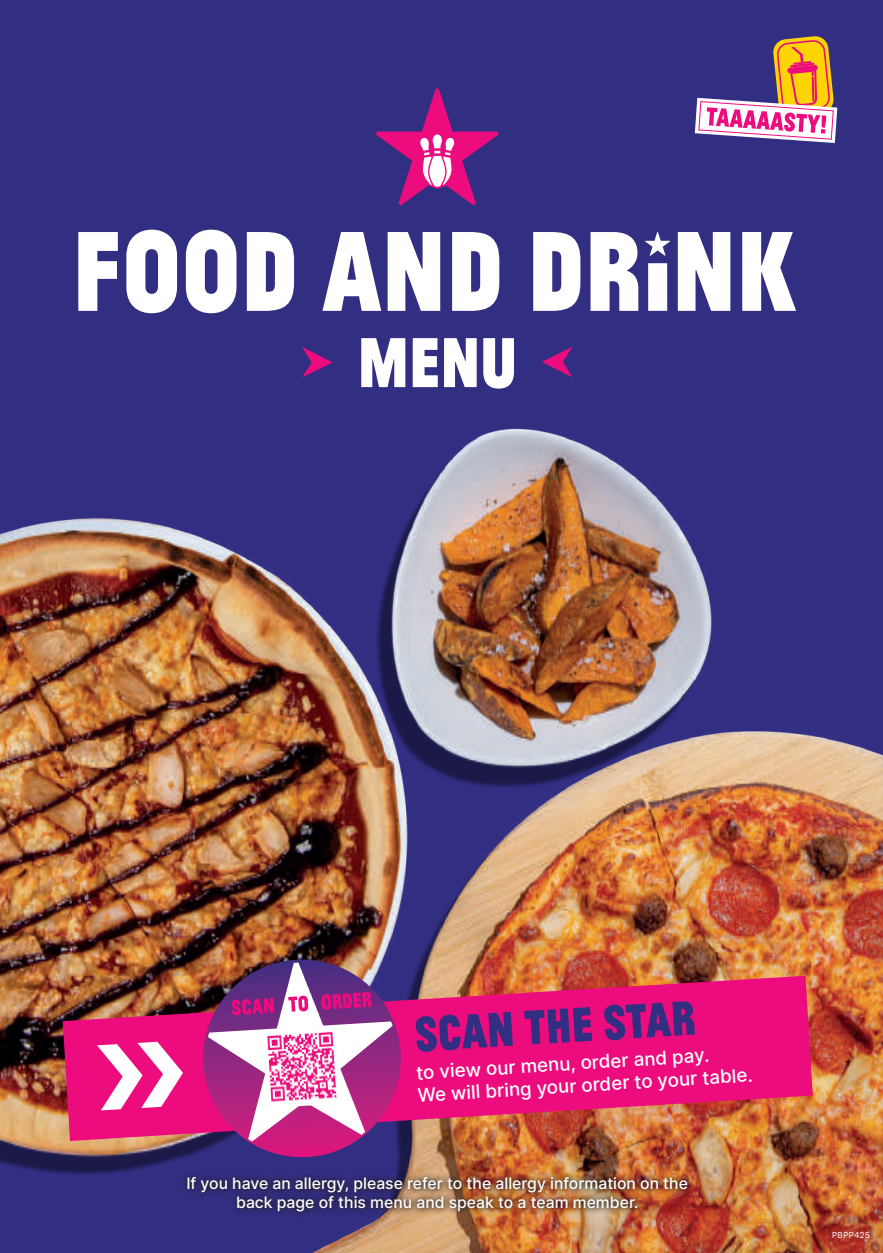
<style>
.page{position:relative;width:883px;height:1253px;background:#322e82}
.page>*{position:absolute;margin:0;border:0;box-sizing:border-box;transform-origin:0 0}
.t1{font:700 73.8px "Jean Luc";color:#fff}
.t2{font:500 18.75px/22.6px "Inter";color:#fff}
.t3{font:500 15.75px/18.9px "Inter";color:#fff;text-align:center}
.t4{font:9px "Work Sans";color:#fff}
</style>
<div class="page">
<img style="left:0;top:88px;width:883px;height:1165px">
<svg style="left:542px;top:347px;width:30px;height:30px"></svg>
<svg style="left:302px;top:347px;width:30px;height:30px"></svg>
<svg style="left:695px;top:36px;width:142px;height:107px"></svg>
<svg style="left:376px;top:89px;width:122px;height:116px"></svg>
<div style="left:180px;top:1169px;width:515px;height:49px;background:#231f20;opacity:.93"></div>
<svg style="left:78px;top:232px;width:40px;height:79px"></svg>
<svg style="left:126px;top:230px;width:51px;height:83px"></svg>
<svg style="left:186px;top:230px;width:50px;height:83px"></svg>
<svg style="left:247px;top:232px;width:47px;height:79px;background:#ddddea"></svg>
<svg style="left:322px;top:232px;width:59px;height:79px"></svg>
<svg style="left:387px;top:232px;width:53px;height:79px;background:#ddddea"></svg>
<svg style="left:452px;top:232px;width:47px;height:79px;background:#ddddea"></svg>
<svg style="left:533px;top:232px;width:47px;height:79px;background:#ddddea"></svg>
<svg style="left:590px;top:232px;width:48px;height:79px;background:#dadae8"></svg>
<svg style="left:678px;top:232px;width:52px;height:79px;background:#dfdfeb"></svg>
<svg style="left:742px;top:232px;width:54px;height:79px"></svg>
<div style="left:648px;top:263px;width:19px;height:48px;background:#fff"></div>
<svg style="left:645px;top:232px;width:25px;height:24px"></svg>
<img style="left:63px;top:975px;width:749px;height:166px">
<svg style="left:415px;top:1001px;width:280px;height:51px"></svg>
<svg style="left:97px;top:1041px;width:86px;height:69px;background:#f476b5"></svg>
<svg style="left:200px;top:959px;width:204px;height:201px;background:#a04d8e"></svg>
<img style="left:264px;top:1028px;width:77px;height:78px">
<h1 class="t1" style="left:357px;top:311px;width:161px">MENU</h1>
<p class="t2" style="left:415px;top:1062px;width:337px;rotate:-4deg">to view our menu, order and pay.<br>We will bring your order to your table.</p>
<p class="t3" style="left:186px;top:1173px;width:503px">If you have an allergy, please refer to the allergy information on the back page of this menu and speak to a team member.</p>
<p class="t4" style="left:831px;top:1230px;width:40px">PBPP425</p>
</div>
